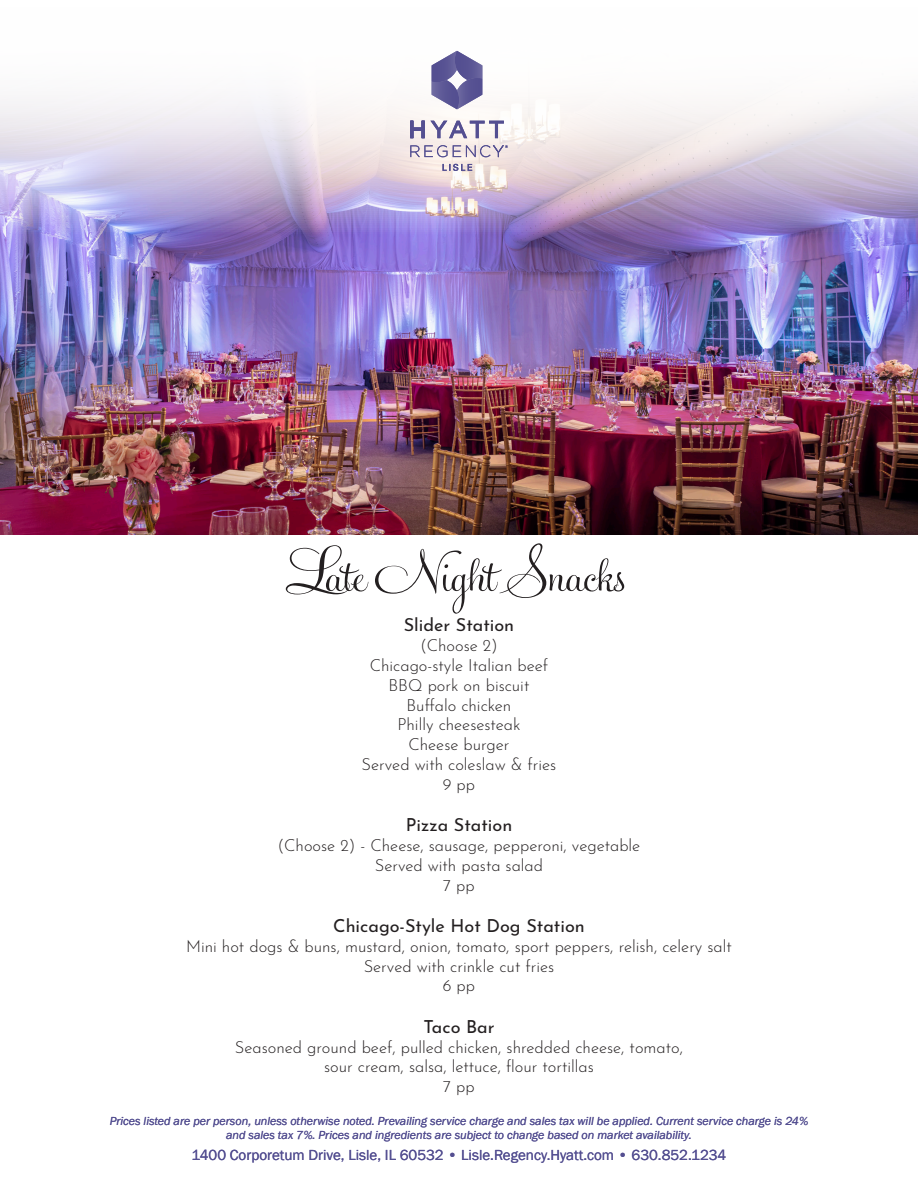
<style>
.page{position:relative;width:918px;height:1188px;background:#fff}
.page>*{position:absolute;margin:0;border:0;box-sizing:border-box;transform-origin:0 0}
.t1{font:51px "Feel Script";letter-spacing:.005em;color:#231f20;scale:1.25 1}
.t2{font:18px "Josefin Sans";color:#231f20}
.t3{font:300 16.5px/19.8px "Josefin Sans";color:#231f20;text-align:center}
.t4{font:15px "Franklin Gothic";color:#544f91}
.t5{font:italic 12px/14.4px "Franklin Gothic";color:#544f91;text-align:center}
</style>
<div class="page">
<img style="left:0;top:50px;width:918px;height:484px">
<svg style="left:410px;top:121px;width:94px;height:17px"></svg>
<svg style="left:432px;top:51px;width:50px;height:58px"></svg>
<svg style="left:410px;top:145px;width:98px;height:12px"></svg>
<svg style="left:442px;top:164px;width:30px;height:7px"></svg>
<h1 class="t1" style="left:291px;top:543px;width:270px">Late Night Snacks</h1>
<p class="t2" style="left:404px;top:610px;width:112px">Slider Station</p>
<p class="t3" style="left:362px;top:634px;width:196px">(Choose 2)<br>Chicago-style Italian beef<br>BBQ pork on biscuit<br>Buffalo chicken<br>Philly cheesesteak<br>Cheese burger<br>Served with coleslaw &amp; fries<br>9 pp</p>
<p class="t2" style="left:406px;top:810px;width:108px">Pizza Station</p>
<p class="t3" style="left:278px;top:834px;width:364px">(Choose 2) - Cheese, sausage, pepperoni, vegetable<br>Served with pasta salad<br>7 pp</p>
<p class="t2" style="left:333px;top:911px;width:253px">Chicago-Style Hot Dog Station</p>
<p class="t3" style="left:186px;top:935px;width:547px">Mini hot dogs &amp; buns, mustard, onion, tomato, sport peppers, relish, celery salt<br>Served with crinkle cut fries<br>6 pp</p>
<p class="t2" style="left:423px;top:1011px;width:73px">Taco Bar</p>
<p class="t3" style="left:235px;top:1035px;width:450px">Seasoned ground beef, pulled chicken, shredded cheese, tomato, sour cream, salsa, lettuce, flour tortillas<br>7 pp</p>
<p class="t5" style="left:110px;top:1114px;width:700px">Prices listed are per person, unless otherwise noted. Prevailing service charge and sales tax will be applied. Current service charge is 24% and sales tax 7%. Prices and ingredients are subject to change based on market availability.</p>
<p class="t4" style="left:192px;top:1146px;width:536px">1400 Corporetum Drive, Lisle, IL 60532 • Lisle.Regency.Hyatt.com • 630.852.1234</p>
</div>
